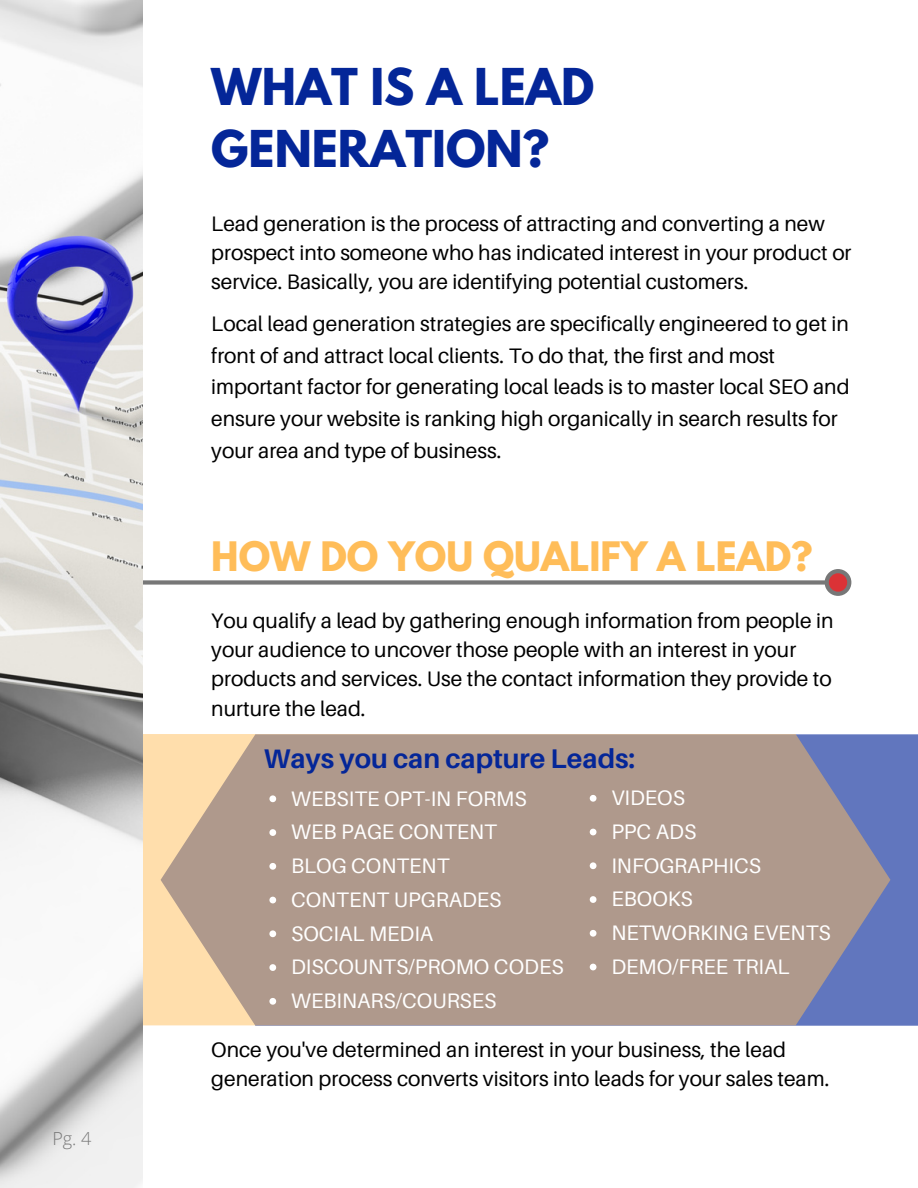
<style>
.page{position:relative;width:918px;height:1188px;background:#fff}
.page>*{position:absolute;margin:0;border:0;box-sizing:border-box;transform-origin:0 0}
.t1{font:700 45px/62.4px "League Spartan";color:#042698}
.t2{font:700 36px "League Spartan";color:#ffbd59}
.t3{font:700 27px "Aileron";color:#042698}
.t4{font:21px/31.8px "Aileron";color:#000}
.t5{font:21px/33.8px "Aileron";color:#fff}
.t6{font:300 18px "Open Sans";color:#777}
</style>
<div class="page">
<svg style="left:143px;top:569px;width:708px;height:27px"></svg>
<svg style="left:161px;top:734px;width:757px;height:292px;background:#677abe"></svg>
<svg style="left:143px;top:734px;width:747px;height:291px;background:#b19d91"></svg>
<svg style="left:269px;top:795px;width:7px;height:7px"></svg>
<svg style="left:269px;top:829px;width:7px;height:7px"></svg>
<svg style="left:269px;top:863px;width:7px;height:7px"></svg>
<svg style="left:269px;top:897px;width:7px;height:6px"></svg>
<svg style="left:269px;top:930px;width:7px;height:7px"></svg>
<svg style="left:269px;top:964px;width:7px;height:7px"></svg>
<svg style="left:269px;top:998px;width:7px;height:7px"></svg>
<svg style="left:590px;top:795px;width:6px;height:7px"></svg>
<svg style="left:590px;top:829px;width:6px;height:6px"></svg>
<svg style="left:590px;top:862px;width:6px;height:7px"></svg>
<svg style="left:590px;top:896px;width:6px;height:7px"></svg>
<svg style="left:590px;top:930px;width:6px;height:7px"></svg>
<svg style="left:590px;top:964px;width:6px;height:6px"></svg>
<img style="left:0;top:0;width:143px;height:1188px">
<p class="t6" style="left:52px;top:1126px;width:41px">Pg. 4</p>
<h1 class="t1" style="left:211px;top:61px;width:384px">WHAT IS A LEAD<br>GENERATION?</h1>
<p class="t4" style="left:211px;top:209px;width:642px;line-height:28.7px">Lead generation is the process of attracting and converting a new prospect into someone who has indicated interest in your product or service. Basically, you are identifying potential customers.</p>
<p class="t4" style="left:211px;top:307px;width:640px">Local lead generation strategies are specifically engineered to get in front of and attract local clients. To do that, the first and most important factor for generating local leads is to master local SEO and ensure your website is ranking high organically in search results for your area and type of business.</p>
<h2 class="t2" style="left:211px;top:538px;width:603px">HOW DO YOU QUALIFY A LEAD?</h2>
<p class="t4" style="left:211px;top:605px;width:624px;line-height:29.2px">You qualify a lead by gathering enough information from people in your audience to uncover those people with an interest in your products and services. Use the contact information they provide to nurture the lead.</p>
<p class="t3" style="left:264px;top:742px;width:373px">Ways you can capture Leads:</p>
<p class="t5" style="left:611px;top:780px;width:221px">VIDEOS<br>PPC ADS<br>INFOGRAPHICS<br>EBOOKS<br>NETWORKING EVENTS<br>DEMO/FREE TRIAL</p>
<p class="t5" style="left:291px;top:781px;width:274px">WEBSITE OPT-IN FORMS<br>WEB PAGE CONTENT<br>BLOG CONTENT<br>CONTENT UPGRADES<br>SOCIAL MEDIA<br>DISCOUNTS/PROMO CODES<br>WEBINARS/COURSES</p>
<p class="t4" style="left:211px;top:1034px;width:620px;line-height:29.2px">Once you've determined an interest in your business, the lead generation process converts visitors into leads for your sales team.</p>
</div>
